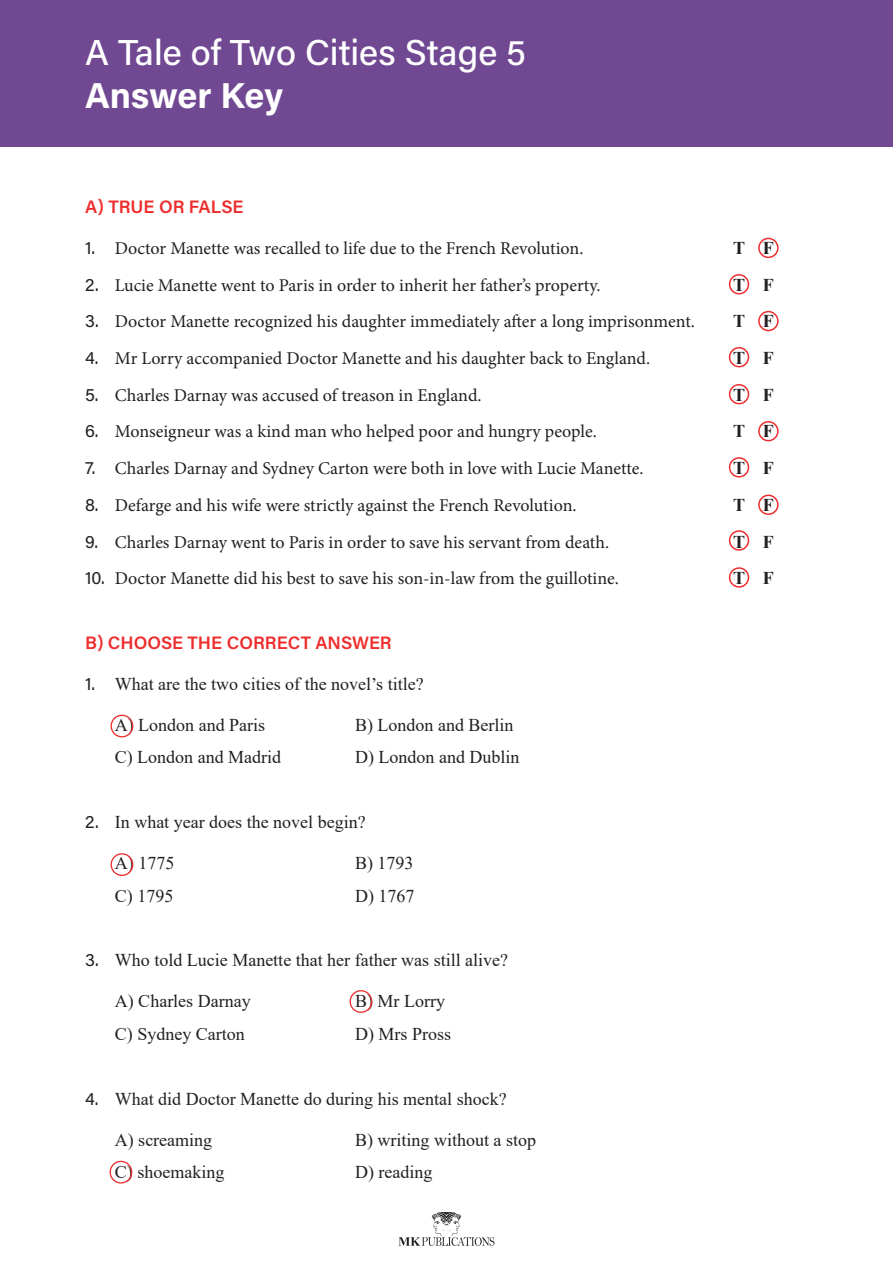
<style>
.page{position:relative;width:893px;height:1263px;background:#fff}
.page>*{position:absolute;margin:0;border:0;box-sizing:border-box;transform-origin:0 0}
.t1{font:36px/43.2px "Acumin Variable Concept";letter-spacing:.03em;color:#fff}
.t2{font:18px "Minion Pro";letter-spacing:-.005em;color:#231f20}
.t3{font:18px "Times New Roman";color:#231f20}
.t4{font:18px "Acumin Variable Concept";letter-spacing:.025em;color:#ee2d2d}
.t5{font:700 18px "Times New Roman";color:#231f20}
.s1{font-family:"Acumin Variable Concept"}
</style>
<div class="page">
<svg style="left:398px;top:1212px;width:96px;height:34px"></svg>
<div style="left:0;top:0;width:893px;height:146px;background:#714993"></div>
<div style="left:758px;top:238px;width:21px;height:20px;border:2px solid #ee2d2d;border-radius:50%"></div>
<div style="left:758px;top:311px;width:21px;height:20px;border:2px solid #ee2d2d;border-radius:50%"></div>
<div style="left:758px;top:421px;width:21px;height:20px;border:2px solid #ee2d2d;border-radius:50%"></div>
<div style="left:758px;top:495px;width:21px;height:20px;border:2px solid #ee2d2d;border-radius:50%"></div>
<div style="left:729px;top:274px;width:20px;height:20px;border:2px solid #ee2d2d;border-radius:50%"></div>
<div style="left:729px;top:347px;width:20px;height:20px;border:2px solid #ee2d2d;border-radius:50%"></div>
<div style="left:729px;top:384px;width:20px;height:20px;border:2px solid #ee2d2d;border-radius:50%"></div>
<div style="left:729px;top:457px;width:20px;height:20px;border:2px solid #ee2d2d;border-radius:50%"></div>
<div style="left:729px;top:530px;width:20px;height:21px;border:2px solid #ee2d2d;border-radius:50%"></div>
<div style="left:729px;top:567px;width:20px;height:21px;border:2px solid #ee2d2d;border-radius:50%"></div>
<div style="left:111px;top:715px;width:22px;height:22px;border:1px solid #ee2d2d;border-radius:50%"></div>
<div style="left:111px;top:853px;width:22px;height:23px;border:1px solid #ee2d2d;border-radius:50%"></div>
<div style="left:350px;top:990px;width:22px;height:23px;border:1px solid #ee2d2d;border-radius:50%"></div>
<div style="left:110px;top:1161px;width:22px;height:22px;border:1px solid #ee2d2d;border-radius:50%"></div>
<h1 class="t1" style="left:85px;top:29px;width:442px">A Tale of Two Cities Stage 5<br>Answer Key</h1>
<p class="t4" style="left:85px;top:194px;width:159px">A) TRUE OR FALSE</p>
<p class="t2" style="left:85px;top:236px;width:500px"><span class="s1">1.</span> Doctor Manette was recalled to life due to the French Revolution.</p>
<p class="t5" style="left:733px;top:235px;width:42px">T F</p>
<p class="t2" style="left:85px;top:273px;width:517px"><span class="s1">2.</span> Lucie Manette went to Paris in order to inherit her father’s property.</p>
<p class="t5" style="left:733px;top:272px;width:42px">T F</p>
<p class="t2" style="left:85px;top:310px;width:611px"><span class="s1">3.</span> Doctor Manette recognized his daughter immediately after a long imprisonment.</p>
<p class="t5" style="left:733px;top:308px;width:42px">T F</p>
<p class="t2" style="left:85px;top:346px;width:567px"><span class="s1">4.</span> Mr Lorry accompanied Doctor Manette and his daughter back to England.</p>
<p class="t5" style="left:733px;top:345px;width:42px">T F</p>
<p class="t2" style="left:85px;top:383px;width:398px"><span class="s1">5.</span> Charles Darnay was accused of treason in England.</p>
<p class="t5" style="left:733px;top:382px;width:42px">T F</p>
<p class="t2" style="left:85px;top:420px;width:513px"><span class="s1">6.</span> Monseigneur was a kind man who helped poor and hungry people.</p>
<p class="t5" style="left:733px;top:418px;width:42px">T F</p>
<p class="t2" style="left:85px;top:456px;width:560px"><span class="s1">7.</span> Charles Darnay and Sydney Carton were both in love with Lucie Manette.</p>
<p class="t5" style="left:733px;top:455px;width:42px">T F</p>
<p class="t2" style="left:85px;top:493px;width:493px"><span class="s1">8.</span> Defarge and his wife were strictly against the French Revolution.</p>
<p class="t5" style="left:733px;top:492px;width:42px">T F</p>
<p class="t2" style="left:85px;top:530px;width:526px"><span class="s1">9.</span> Charles Darnay went to Paris in order to save his servant from death.</p>
<p class="t5" style="left:733px;top:528px;width:42px">T F</p>
<p class="t2" style="left:85px;top:566px;width:535px"><span class="s1">10.</span> Doctor Manette did his best to save his son-in-law from the guillotine.</p>
<p class="t5" style="left:733px;top:565px;width:42px">T F</p>
<p class="t4" style="left:85px;top:630px;width:308px">B) CHOOSE THE CORRECT ANSWER</p>
<p class="t3" style="left:85px;top:671px;width:340px"><span class="s1">1.</span> What are the two cities of the novel’s title?</p>
<p class="t3" style="left:115px;top:712px;width:152px">A) London and Paris</p>
<p class="t3" style="left:355px;top:712px;width:160px">B) London and Berlin</p>
<p class="t3" style="left:115px;top:745px;width:168px">C) London and Madrid</p>
<p class="t3" style="left:355px;top:745px;width:166px">D) London and Dublin</p>
<p class="t3" style="left:85px;top:809px;width:282px"><span class="s1">2.</span> In what year does the novel begin?</p>
<p class="t3" style="left:115px;top:850px;width:61px">A) 1775</p>
<p class="t3" style="left:355px;top:850px;width:60px">B) 1793</p>
<p class="t3" style="left:115px;top:883px;width:60px">C) 1795</p>
<p class="t3" style="left:355px;top:883px;width:61px">D) 1767</p>
<p class="t3" style="left:85px;top:948px;width:425px"><span class="s1">3.</span> Who told Lucie Manette that her father was still alive?</p>
<p class="t3" style="left:115px;top:989px;width:137px">A) Charles Darnay</p>
<p class="t3" style="left:355px;top:989px;width:91px">B) Mr Lorry</p>
<p class="t3" style="left:115px;top:1021px;width:131px">C) Sydney Carton</p>
<p class="t3" style="left:355px;top:1021px;width:97px">D) Mrs Pross</p>
<p class="t3" style="left:85px;top:1086px;width:423px"><span class="s1">4.</span> What did Doctor Manette do during his mental shock?</p>
<p class="t3" style="left:115px;top:1127px;width:99px">A) screaming</p>
<p class="t3" style="left:355px;top:1127px;width:182px">B) writing without a stop</p>
<p class="t3" style="left:115px;top:1159px;width:111px">C) shoemaking</p>
<p class="t3" style="left:355px;top:1159px;width:79px">D) reading</p>
</div>
